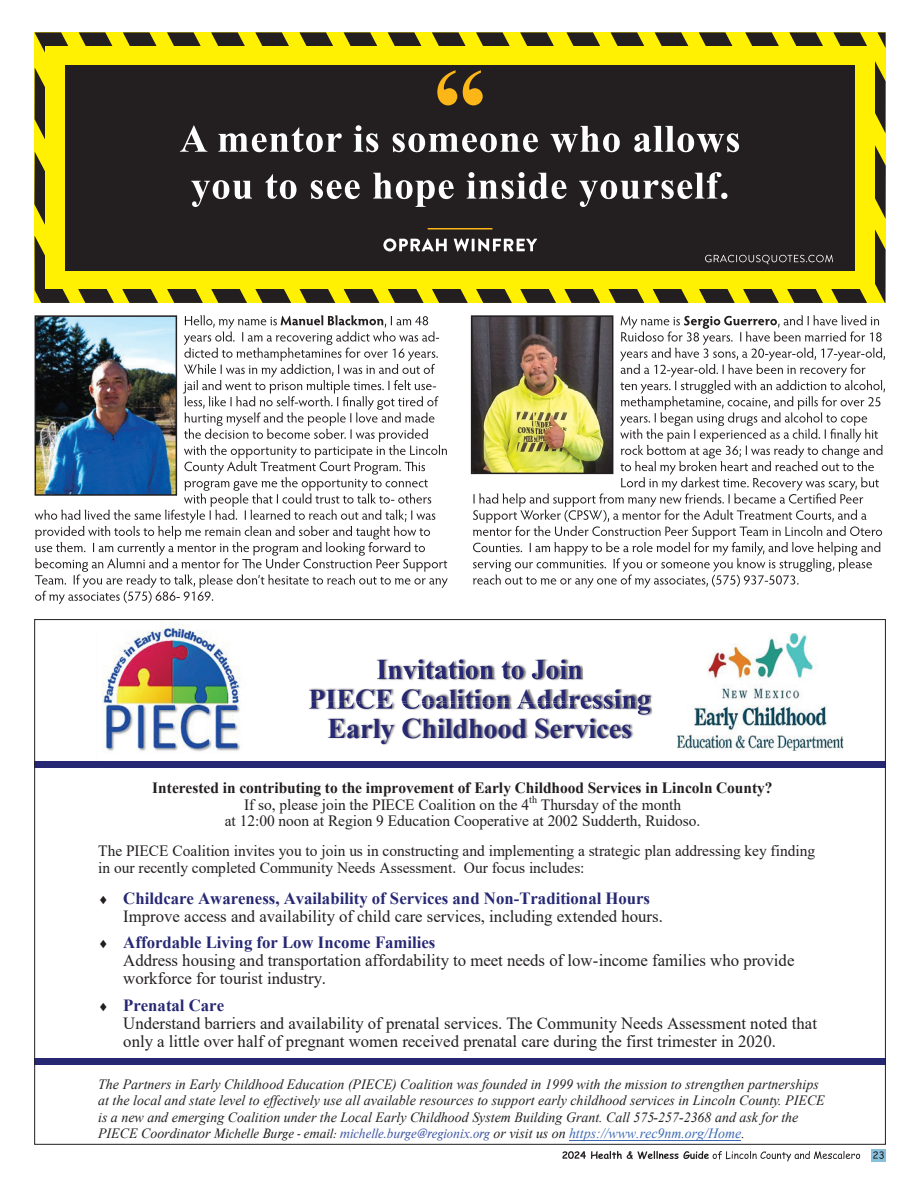
<style>
.page{position:relative;width:918px;height:1188px;background:#fff}
.page>*{position:absolute;margin:0;border:0;box-sizing:border-box;transform-origin:0 0}
.t1{font:700 28.5px/29.5px "Times New Roman";color:#272873;text-align:center}
.t2{font:17.1px/18px "Times New Roman";color:#231f20}
.t3{font:15.75px/16.5px "Times New Roman";color:#231f20}
.t4{font:italic 14.25px "Times New Roman";color:#231f20}
.t5{font:italic 14.1px/16.2px "Times New Roman";color:#231f20}
.s1{font-weight:700}
.s2{font-weight:700;color:#272873}
.s3{font-family:"Nimbus Rom D"}
.s4{font-family:"Nimbus Rom D";color:#3b54a4}
.s5{color:#3d69b2}
</style>
<div class="page">
<div style="left:871px;top:1149px;width:15px;height:12px;background:#86c0dc"></div>
<svg style="left:562px;top:1151px;width:322px;height:11px"></svg>
<img style="left:677px;top:633px;width:166px;height:118px">
<img style="left:68px;top:624px;width:189px;height:138px">
<img style="left:378px;top:660px;width:195px;height:12px">
<img style="left:310px;top:672px;width:390px;height:61px">
<img style="left:377px;top:672px;width:196px;height:7px">
<svg style="left:573px;top:664px;width:10px;height:15px"></svg>
<img style="left:309px;top:689px;width:332px;height:26px">
<img style="left:677px;top:672px;width:1px;height:61px">
<svg style="left:641px;top:689px;width:10px;height:12px"></svg>
<img style="left:311px;top:701px;width:341px;height:61px">
<img style="left:360px;top:701px;width:272px;height:3px">
<img style="left:573px;top:701px;width:37px;height:3px">
<img style="left:641px;top:701px;width:11px;height:32px">
<img style="left:641px;top:701px;width:10px;height:14px">
<div style="left:35px;top:762px;width:850px;height:6px;background:#272873"></div>
<div style="left:35px;top:1059px;width:850px;height:6px;background:#272873"></div>
<hr style="left:569px;top:1140px;width:172px;height:1px;background:#3d69b2">
<svg style="left:473px;top:315px;width:412px;height:273px"></svg>
<svg style="left:35px;top:315px;width:413px;height:289px"></svg>
<img style="left:38px;top:318px;width:136px;height:175px">
<div style="left:35px;top:315px;width:142px;height:181px;border:2px solid #231f20"></div>
<img style="left:474px;top:318px;width:136px;height:153px">
<div style="left:471px;top:315px;width:142px;height:159px;border:2px solid #231f20"></div>
<svg style="left:34px;top:67px;width:124px;height:236px;background:#6e6715"></svg>
<div style="left:45px;top:46px;width:830px;height:243px;background:#fff101"></div>
<div style="left:66px;top:65px;width:789px;height:205px;background:#231f20"></div>
<svg style="left:180px;top:32px;width:706px;height:271px"></svg>
<h1 class="t1" style="left:308px;top:654px;width:344px">Invitation to Join<br>PIECE Coalition Addressing<br>Early Childhood Services</h1>
<p class="t3" style="left:152px;top:779px;width:622px;text-align:center"><span class="s1">Interested in contributing to the improvement of Early Childhood Services in Lincoln County?<br></span>If so, please join the PIECE Coalition on the 4<sup>th</sup> Thursday of the month<br>at 12:00 noon at Region 9 Education Cooperative at 2002 Sudderth, Ruidoso.</p>
<p class="t3" style="left:98px;top:842px;width:719px">The PIECE Coalition invites you to join us in constructing and implementing a strategic plan addressing key finding in our recently completed Community Needs Assessment. Our focus includes:</p>
<p class="t2" style="left:123px;top:888px;width:541px;text-indent:-25px">◻ <span class="s2">Childcare Awareness, Availability of Services and Non-Traditional Hours<br></span>Improve access and availability of child care services, including extended hours.</p>
<p class="t2" style="left:123px;top:933px;width:673px;text-indent:-25px">◻ <span class="s2">Affordable Living for Low Income Families<br></span>Address housing and transportation affordability to meet needs of low-income families who provide workforce for tourist industry.</p>
<p class="t2" style="left:123px;top:995px;width:695px;text-indent:-25px">◻ <span class="s2">Prenatal Care<br></span>Understand barriers and availability of prenatal services. The Community Needs Assessment noted that only a little over half of pregnant women received prenatal care during the first trimester in 2020.</p>
<p class="t4" style="left:98px;top:1075px;width:722px">The Partners in Early Childhood Education (PIECE) Coalition was founded in 1999 with the mission to strengthen partnerships</p>
<p class="t5" style="left:98px;top:1092px;width:728px">at the local and state level to effectively use all available resources to support early childhood services in Lincoln County. PIECE is a new and emerging Coalition under the Local Early Childhood System Building Grant. Call 575-257-2368 and ask for the<br>PIECE Coordinator <span class="s3">Michelle Burge - email:</span> <span class="s4">michelle.burge@regionix.org</span> or visit us on <span class="s5">https://www.rec9nm.org/Home</span>.</p>
</div>
